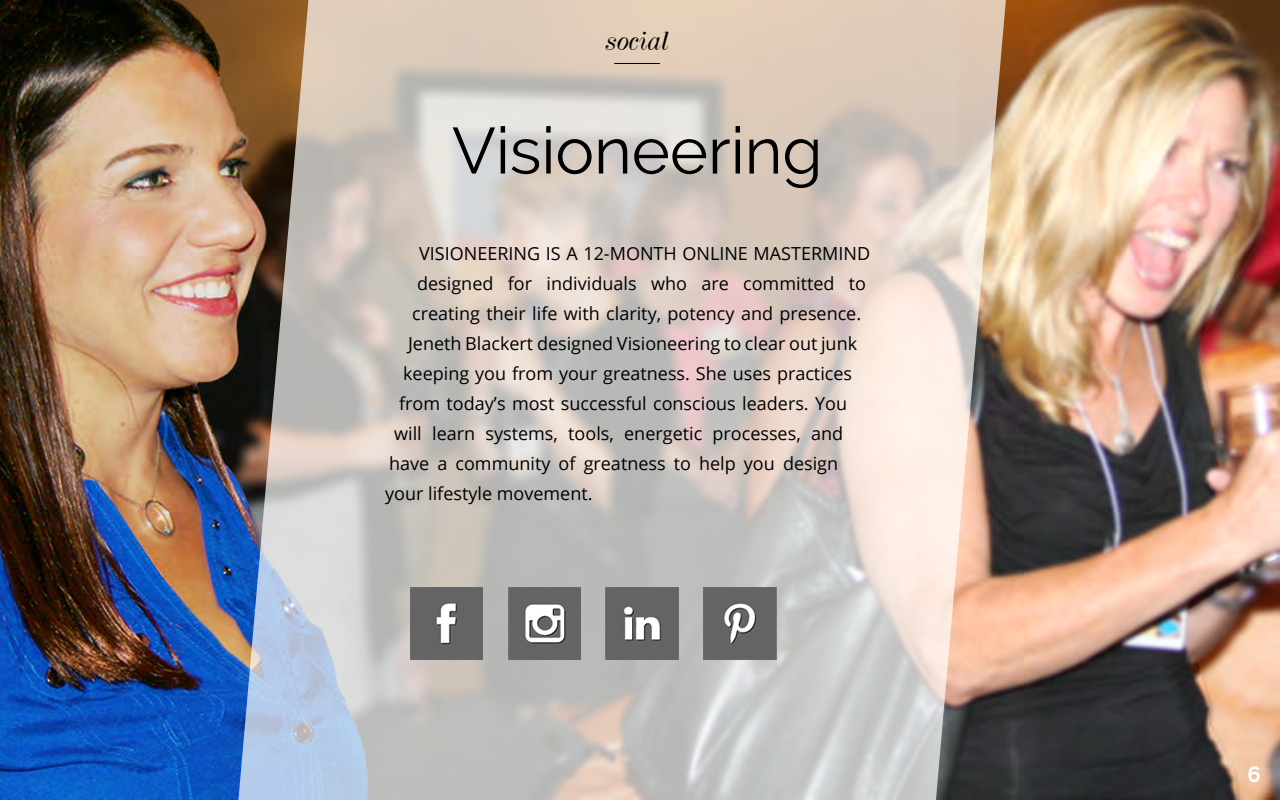
<style>
.page{position:relative;width:1280px;height:800px;background:#fff}
.page>*{position:absolute;margin:0;border:0;box-sizing:border-box;transform-origin:0 0}
.t1{font:65px "Raleway";color:#000}
.t2{font:italic 30px "Dubiel";color:#010000}
.t3{font:700 22px "Raleway";color:#fff}
.t4{font:18px "Open Sans";color:#000}
</style>
<div class="page">
<img style="left:0;top:0;width:1280px;height:800px">
<img style="left:0;top:0;width:1250px;height:790px">
<hr style="left:614px;top:63px;width:46px;height:1px;background:#010000">
<h2 class="t2" style="left:605px;top:26px;width:65px">social</h2>
<h1 class="t1" style="left:452px;top:113px;width:372px">Visioneering</h1>
<p class="t4" style="left:419px;top:241px;width:453px">VISIONEERING IS A 12-MONTH ONLINE MASTERMIND</p>
<p class="t4" style="left:417px;top:271px;width:451px">designed for individuals who are committed to</p>
<p class="t4" style="left:412px;top:301px;width:451px">creating their life with clarity, potency and presence.</p>
<p class="t4" style="left:408px;top:331px;width:451px">Jeneth Blackert designed Visioneering to clear out junk</p>
<p class="t4" style="left:403px;top:361px;width:450px">keeping you from your greatness. She uses practices</p>
<p class="t4" style="left:399px;top:391px;width:450px">from today’s most successful conscious leaders. You</p>
<p class="t4" style="left:394px;top:421px;width:450px">will learn systems, tools, energetic processes, and</p>
<p class="t4" style="left:389px;top:451px;width:451px">have a community of greatness to help you design</p>
<p class="t4" style="left:385px;top:481px;width:209px">your lifestyle movement.</p>
<p class="t3" style="left:1248px;top:761px;width:15px">6</p>
</div>
